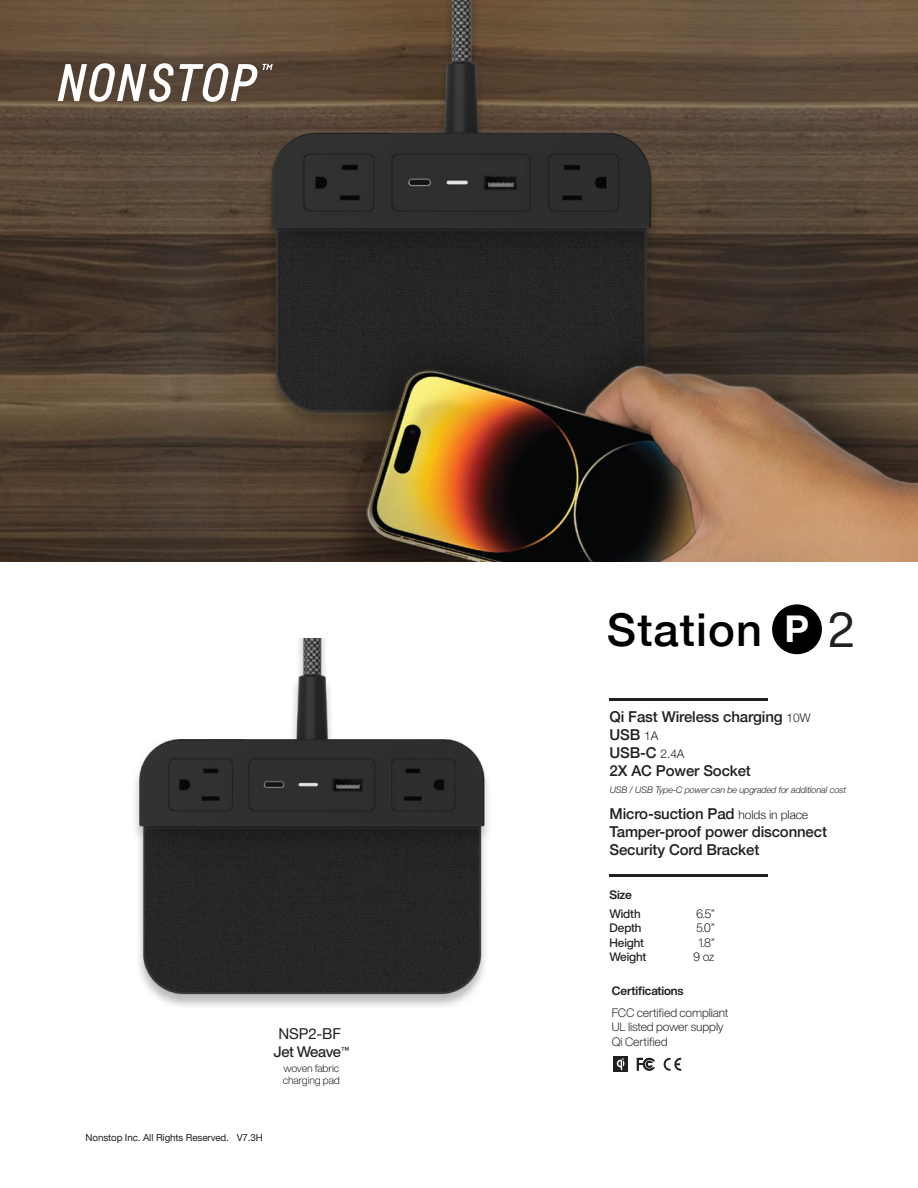
<style>
.page{position:relative;width:918px;height:1188px;background:#fff}
.page>*{position:absolute;margin:0;border:0;box-sizing:border-box;transform-origin:0 0}
.t1{font:500 45.3px "Helvetica Neue";letter-spacing:.025em;color:#010101}
.t2{font:500 15px/18px "Helvetica Neue";letter-spacing:-.01em;color:#231f20}
.t3{font:500 15px "Helvetica Now Display";letter-spacing:-.035em;color:#231f20}
.t4{font:15px "Helvetica Neue";letter-spacing:-.01em;color:#231f20}
.t5{font:300 12px/14.4px "Helvetica Now Display";letter-spacing:-.01em;color:#231f20}
.t6{font:500 12px "Helvetica Now Display";letter-spacing:-.01em;color:#231f20}
.t7{font:700 12px "Helvetica Now Display";letter-spacing:-.01em;color:#231f20}
.t8{font:300 10.5px/12px "Helvetica Now Display";letter-spacing:-.01em;color:#231f20}
.t9{font:9.75px "Helvetica Neue";letter-spacing:-.01em;color:#231f20}
.t10{font:italic 300 9px "Helvetica Neue";letter-spacing:-.01em;color:#231f20}
.s1{font-weight:700;font-size:36.9px;color:#fff}
.s2{font-family:"Helvetica Now Display";font-weight:400;font-size:48.15px;color:#231f20}
.s3{font-weight:300;font-size:12px}
</style>
<div class="page">
<hr style="left:610px;top:874px;width:158px;height:2px;background:#231f20">
<hr style="left:610px;top:699px;width:158px;height:2px;background:#231f20">
<div style="left:613px;top:1056px;width:15px;height:16px;background:#231f20"></div>
<svg style="left:617px;top:1058px;width:7px;height:12px"></svg>
<svg style="left:637px;top:1057px;width:18px;height:14px"></svg>
<svg style="left:663px;top:1058px;width:18px;height:13px"></svg>
<img style="left:0;top:0;width:917px;height:562px">
<svg style="left:58px;top:63px;width:215px;height:39px"></svg>
<div style="left:772px;top:604px;width:50px;height:50px;background:#010101;border-radius:50%"></div>
<img style="left:135px;top:638px;width:354px;height:369px">
<p class="t4" style="left:279px;top:1023px;width:64px">NSP2-BF</p>
<p class="t3" style="left:274px;top:1042px;width:77px">Jet Weave<sup>™</sup></p>
<p class="t8" style="left:283px;top:1063px;width:59px">woven fabric charging pad</p>
<p class="t9" style="left:86px;top:1131px;width:179px">Nonstop Inc. All Rights Reserved. V7.3H</p>
<h1 class="t1" style="left:607px;top:593px;width:249px">Station <span class="s1">P</span> <span class="s2">2</span></h1>
<p class="t2" style="left:610px;top:707px;width:203px">Qi Fast Wireless charging <span class="s3">10W<br></span>USB <span class="s3">1A<br></span>USB-C <span class="s3">2.4A<br></span>2X AC Power Socket</p>
<p class="t10" style="left:610px;top:783px;width:238px">USB / USB Type-C power can be upgraded for additional cost</p>
<p class="t2" style="left:610px;top:804px;width:219px">Micro-suction Pad <span class="s3">holds in place<br></span>Tamper-proof power disconnect<br>Security Cord Bracket</p>
<p class="t7" style="left:610px;top:886px;width:24px">Size</p>
<p class="t6" style="left:610px;top:905px;width:33px">Width</p>
<p class="t5" style="left:696px;top:906px;width:20px">6.5”</p>
<p class="t6" style="left:610px;top:920px;width:33px">Depth</p>
<p class="t5" style="left:696px;top:921px;width:20px">5.0”</p>
<p class="t6" style="left:610px;top:934px;width:36px">Height</p>
<p class="t5" style="left:699px;top:935px;width:17px">1.8”</p>
<p class="t6" style="left:610px;top:949px;width:38px">Weight</p>
<p class="t5" style="left:693px;top:950px;width:23px">9 oz</p>
<p class="t7" style="left:612px;top:983px;width:73px">Certifications</p>
<p class="t5" style="left:612px;top:1005px;width:118px">FCC certified compliant<br>UL listed power supply<br>Qi Certified</p>
</div>
